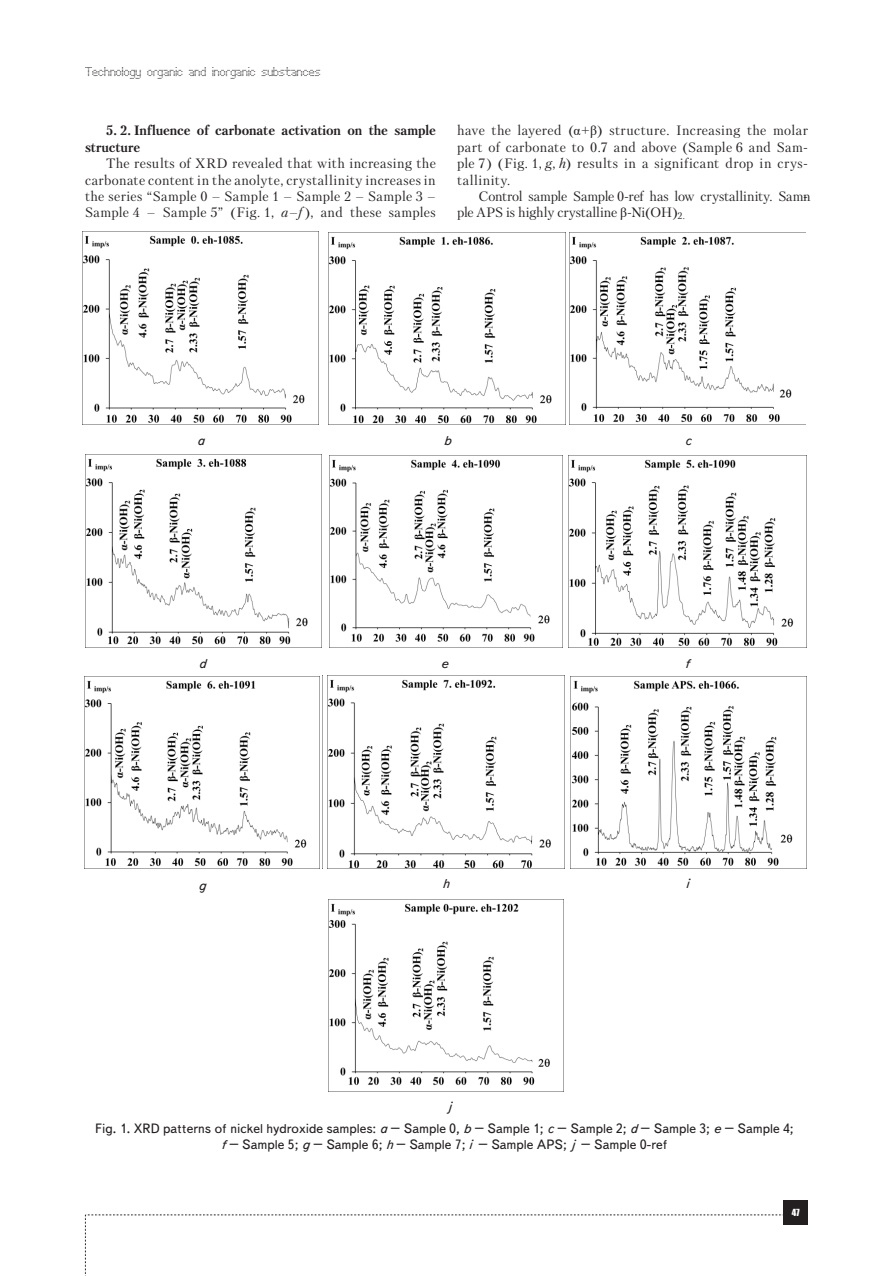
<style>
.page{position:relative;width:893px;height:1276px;background:#fff}
.page>*{position:absolute;margin:0;border:0;box-sizing:border-box;transform-origin:0 0}
.Text__англ{font:13.5px/16.4px "Petersburg C";letter-spacing:.01em;color:#231f20;text-align:justify}
.Рисунок{font:13.5px/16.2px "Text Book C";color:#231f20;text-align:center}
.Text__англ-2{font:13.5px/16.4px "Petersburg C";letter-spacing:-.01em;color:#231f20}
.Text__англ-3{font:700 13.5px/16.4px "Petersburg C";letter-spacing:-.01em;color:#231f20}
.Рисунок-2{font:italic 13.5px "Text Book C";color:#231f20}
.t1{font:12px "Perfo";letter-spacing:.015em;color:#231f20}
.t2{font:9px "Impact";color:#fff}
.s1{font-style:italic}
.s2{font-family:"Times New Roman"}
</style>
<div class="page">
<svg style="left:85px;top:1214px;width:699px;height:62px"></svg>
<div style="left:784px;top:1200px;width:24px;height:24px;background:#231f20"></div>
<img style="left:83px;top:232px;width:236px;height:192px">
<img style="left:329px;top:236px;width:236px;height:189px">
<img style="left:570px;top:236px;width:236px;height:189px">
<img style="left:85px;top:455px;width:237px;height:192px">
<img style="left:329px;top:455px;width:234px;height:192px">
<img style="left:568px;top:455px;width:238px;height:192px">
<img style="left:84px;top:676px;width:236px;height:193px">
<img style="left:328px;top:679px;width:223px;height:189px">
<img style="left:570px;top:676px;width:236px;height:192px">
<img style="left:329px;top:899px;width:234px;height:187px">
<p class="t1" style="left:85px;top:65px;width:237px">Technology organic and inorganic substances</p>
<p class="Text__англ-3" style="left:85px;top:123px;width:352px;text-indent:21px">5. 2. Influence of carbonate activation on the sample structure</p>
<p class="Text__англ" style="left:85px;top:155px;width:352px;text-indent:21px">The results of XRD revealed that with increasing the carbonate content in the anolyte, crystallinity increases in the series “Sample 0 – Sample 1 – Sample 2 – Sample 3 – Sample 4 – Sample 5” (Fig. 1, <span class="s1">a–f</span>), and these samples</p>
<p class="Text__англ" style="left:457px;top:122px;width:352px">have the layered (<span class="s2">α</span>+<span class="s2">β</span>) structure. Increasing the molar part of carbonate to 0.7 and above (Sample 6 and Sam&shy;ple 7) (Fig. 1, <span class="s1">g</span>, <span class="s1">h</span>) results in a significant drop in crys&shy;tallinity.</p>
<p class="Text__англ-2" style="left:457px;top:188px;width:352px;text-indent:21px">Control sample Sample 0-ref has low crystallinity. Sam&shy;ple APS is highly crystalline <span class="s2">β</span>-Ni(OH)<sub>2.</sub></p>
<p class="Рисунок-2" style="left:197px;top:433px;width:9px">a</p>
<p class="Рисунок-2" style="left:444px;top:433px;width:9px">b</p>
<p class="Рисунок-2" style="left:685px;top:433px;width:8px">c</p>
<p class="Рисунок-2" style="left:199px;top:656px;width:9px">d</p>
<p class="Рисунок-2" style="left:441px;top:656px;width:9px">e</p>
<p class="Рисунок-2" style="left:685px;top:656px;width:6px">f</p>
<p class="Рисунок-2" style="left:198px;top:877px;width:9px">g</p>
<p class="Рисунок-2" style="left:442px;top:876px;width:8px">h</p>
<p class="Рисунок-2" style="left:686px;top:876px;width:4px">i</p>
<p class="Рисунок-2" style="left:447px;top:1099px;width:6px">j</p>
<p class="Рисунок" style="left:95px;top:1120px;width:700px">Fig. 1. XRD patterns of nickel hydroxide samples: <span class="s1">a</span> – Sample 0, <span class="s1">b</span> – Sample 1; <span class="s1">c</span> – Sample 2; <span class="s1">d</span> – Sample 3; <span class="s1">e</span> – Sample 4; <span class="s1">f</span> – Sample 5; <span class="s1">g</span> – Sample 6; <span class="s1">h</span> – Sample 7; <span class="s1">i –</span> Sample APS; <span class="s1">j –</span> Sample 0-ref</p>
<p class="t2" style="left:792px;top:1205px;width:9px">47</p>
</div>
